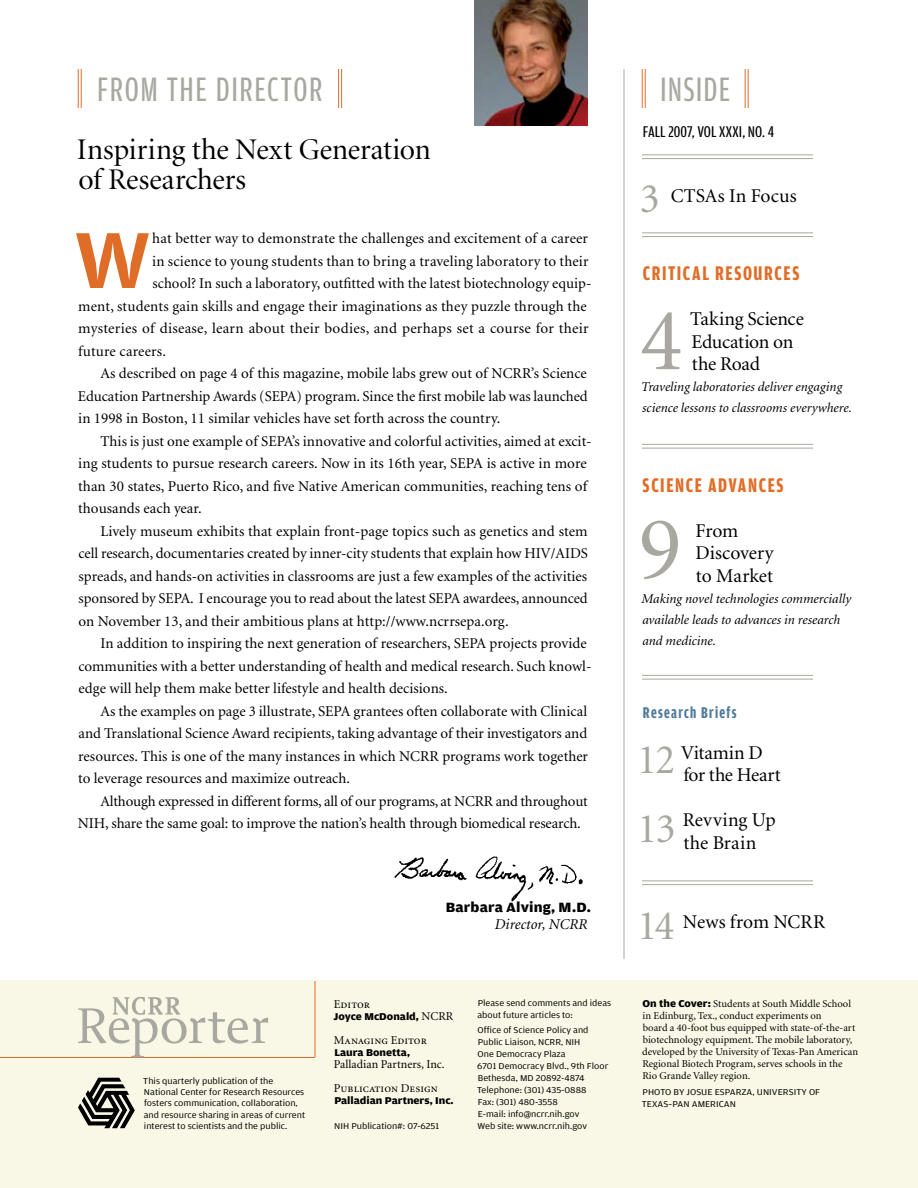
<style>
.page{position:relative;width:918px;height:1188px;background:#fff}
.page>*{position:absolute;margin:0;border:0;box-sizing:border-box;transform-origin:0 0}
.t1{font:90px "Minion";color:#a8a8a0}
.t2{font:500 84.15px "Amplitude Wide";color:#e06d27}
.t3{font:42px/68.8px "Minion";color:#a8a8a0}
.t4{font:36px "Amplitude Comp";letter-spacing:.04em;color:#a8a8a0}
.t5{font:30px/30px "Minion Display";color:#000}
.t6{font:700 21px "Amplitude Comp";letter-spacing:.075em;color:#e06d27}
.t7{font:19.5px/22.5px "Minion";letter-spacing:-.005em;color:#000}
.t8{font:16.5px "Amplitude Comp";color:#000;scale:1.1 1}
.t9{font:700 16.5px "Amplitude Comp";letter-spacing:.08em;color:#507a9a}
.t10{font:15px "Minion";color:#000}
.t11{font:15px "Minion";letter-spacing:.02em;color:#000}
.t12{font:italic 15px "Minion";color:#000}
.t13{font:700 14.25px "Amplitude Wide";letter-spacing:.01em;color:#000}
.t14{font:italic 13.5px/21px "Minion";color:#000}
.t15{font:12px "Minion Regular SC";color:#000}
.t16{font:12px "Minion";color:#000}
.t17{font:10.5px/12px "Minion";color:#000}
.t18{font:700 10.5px "Amplitude Wide";color:#000}
.t19{font:9px/12px "Amplitude Wide";color:#000}
.s1{font-family:"Minion";font-weight:400;font-size:12px}
.s2{font-family:"Amplitude Wide";font-weight:700}
</style>
<div class="page">
<hr style="left:624px;top:69px;width:1px;height:890px;background:#a8a8a0">
<hr style="left:78px;top:69px;width:1px;height:39px;background:#e06d27">
<hr style="left:81px;top:69px;width:1px;height:39px;background:#e06d27">
<hr style="left:338px;top:69px;width:1px;height:39px;background:#e06d27">
<hr style="left:341px;top:69px;width:1px;height:39px;background:#e06d27">
<div style="left:0;top:981px;width:918px;height:207px;background:#f9f7e5"></div>
<hr style="left:315px;top:981px;width:1px;height:77px;background:#e06d27">
<hr style="left:0;top:1057px;width:315px;height:1px;background:#e06d27">
<svg style="left:78px;top:997px;width:190px;height:60px"></svg>
<svg style="left:78px;top:1078px;width:57px;height:50px"></svg>
<img style="left:475px;top:0;width:113px;height:126px">
<hr style="left:642px;top:69px;width:1px;height:39px;background:#e06d27">
<hr style="left:645px;top:69px;width:1px;height:39px;background:#e06d27">
<hr style="left:745px;top:69px;width:1px;height:39px;background:#e06d27">
<hr style="left:748px;top:69px;width:1px;height:39px;background:#e06d27">
<img style="left:394px;top:856px;width:189px;height:46px">
<hr style="left:642px;top:154px;width:171px;height:1px;background:#a8a8a0">
<hr style="left:642px;top:158px;width:171px;height:1px;background:#a8a8a0">
<hr style="left:642px;top:232px;width:171px;height:1px;background:#a8a8a0">
<hr style="left:642px;top:236px;width:171px;height:1px;background:#a8a8a0">
<hr style="left:642px;top:444px;width:171px;height:1px;background:#a8a8a0">
<hr style="left:642px;top:448px;width:171px;height:1px;background:#a8a8a0">
<hr style="left:642px;top:675px;width:171px;height:1px;background:#a8a8a0">
<hr style="left:642px;top:679px;width:171px;height:1px;background:#a8a8a0">
<hr style="left:642px;top:880px;width:171px;height:1px;background:#a8a8a0">
<hr style="left:642px;top:884px;width:171px;height:1px;background:#a8a8a0">
<h3 class="t4" style="left:97px;top:70px;width:227px">FROM THE DIRECTOR</h3>
<h3 class="t5" style="left:77px;top:136px;width:355px">Inspiring the Next Generation of Researchers</h3>
<h2 class="t2" style="left:74px;top:214px;width:78px">W</h2>
<p class="t10" style="left:152px;top:231px;width:437px">hat better way to demonstrate the challenges and excitement of a career</p>
<p class="t10" style="left:152px;top:253px;width:438px">in science to young students than to bring a traveling laboratory to their</p>
<p class="t10" style="left:153px;top:276px;width:441px">school? In such a laboratory, outfitted with the latest biotechnology equip-</p>
<p class="t10" style="left:78px;top:298px;width:510px">ment, students gain skills and engage their imaginations as they puzzle through the</p>
<p class="t11" style="left:78px;top:321px;width:512px">mysteries of disease, learn about their bodies, and perhaps set a course for their</p>
<p class="t10" style="left:78px;top:343px;width:89px">future careers.</p>
<p class="t10" style="left:101px;top:366px;width:488px">As described on page 4 of this magazine, mobile labs grew out of NCRR’s Science</p>
<p class="t10" style="left:78px;top:388px;width:511px">Education Partnership Awards (SEPA) program. Since the first mobile lab was launched</p>
<p class="t10" style="left:78px;top:411px;width:424px">in 1998 in Boston, 11 similar vehicles have set forth across the country.</p>
<p class="t10" style="left:101px;top:433px;width:493px">This is just one example of SEPA’s innovative and colorful activities, aimed at excit-</p>
<p class="t10" style="left:78px;top:456px;width:510px">ing students to pursue research careers. Now in its 16th year, SEPA is active in more</p>
<p class="t10" style="left:78px;top:478px;width:511px">than 30 states, Puerto Rico, and five Native American communities, reaching tens of</p>
<p class="t10" style="left:78px;top:501px;width:125px">thousands each year.</p>
<p class="t10" style="left:101px;top:523px;width:488px">Lively museum exhibits that explain front-page topics such as genetics and stem</p>
<p class="t10" style="left:78px;top:546px;width:511px">cell research, documentaries created by inner-city students that explain how HIV/AIDS</p>
<p class="t10" style="left:79px;top:568px;width:510px">spreads, and hands-on activities in classrooms are just a few examples of the activities</p>
<p class="t10" style="left:79px;top:591px;width:511px">sponsored by SEPA. I encourage you to read about the latest SEPA awardees, announced</p>
<p class="t10" style="left:78px;top:613px;width:432px">on November 13, and their ambitious plans at http://www.ncrrsepa.org.</p>
<p class="t10" style="left:100px;top:636px;width:488px">In addition to inspiring the next generation of researchers, SEPA projects provide</p>
<p class="t10" style="left:78px;top:658px;width:515px">communities with a better understanding of health and medical research. Such knowl-</p>
<p class="t10" style="left:79px;top:681px;width:371px">edge will help them make better lifestyle and health decisions.</p>
<p class="t10" style="left:101px;top:703px;width:488px">As the examples on page 3 illustrate, SEPA grantees often collaborate with Clinical</p>
<p class="t10" style="left:79px;top:726px;width:510px">and Translational Science Award recipients, taking advantage of their investigators and</p>
<p class="t10" style="left:78px;top:748px;width:511px">resources. This is one of the many instances in which NCRR programs work together</p>
<p class="t10" style="left:78px;top:771px;width:273px">to leverage resources and maximize outreach.</p>
<p class="t10" style="left:100px;top:793px;width:489px">Although expressed in different forms, all of our programs, at NCRR and throughout</p>
<p class="t10" style="left:78px;top:816px;width:504px">NIH, share the same goal: to improve the nation’s health through biomedical research.</p>
<p class="t19" style="left:143px;top:1076px;width:163px;line-height:11.1px">This quarterly publication of the National Center for Research Resources fosters communication, collaboration, and resource sharing in areas of current interest to scientists and the public.</p>
<p class="t13" style="left:446px;top:900px;width:146px">Barbara Alving, M.D.</p>
<p class="t12" style="left:495px;top:917px;width:94px">Director, NCRR</p>
<p class="t15" style="left:334px;top:998px;width:38px">Editor</p>
<p class="t18" style="left:334px;top:1011px;width:121px">Joyce McDonald, <span class="s1">NCRR</span></p>
<p class="t15" style="left:334px;top:1034px;width:95px">Managing Editor</p>
<p class="t18" style="left:334px;top:1047px;width:77px">Laura Bonetta,</p>
<p class="t16" style="left:334px;top:1058px;width:112px">Palladian Partners, Inc.</p>
<p class="t15" style="left:334px;top:1082px;width:106px">Publication Design</p>
<p class="t18" style="left:334px;top:1095px;width:121px">Palladian Partners, Inc.</p>
<p class="t19" style="left:334px;top:1120px;width:106px">NIH Publication#: 07-6251</p>
<p class="t19" style="left:478px;top:997px;width:135px">Please send comments and ideas about future articles to:</p>
<p class="t19" style="left:477px;top:1024px;width:133px">Office of Science Policy and<br>Public Liaison, NCRR, NIH<br>One Democracy Plaza<br>6701 Democracy Blvd., 9th Floor<br>Bethesda, MD 20892-4874<br>Telephone: (301) 435-0888<br>Fax: (301) 480-3558<br>E-mail: info@ncrr.nih.gov<br>Web site: www.ncrr.nih.gov</p>
<h3 class="t4" style="left:660px;top:70px;width:72px">INSIDE</h3>
<p class="t8" style="left:643px;top:123px;width:121px">FALL 2007, VOL XXXI, NO. 4</p>
<h3 class="t3" style="left:640px;top:165px;width:22px">3</h3>
<h3 class="t7" style="left:671px;top:186px;width:128px">CTSAs In Focus</h3>
<h3 class="t6" style="left:643px;top:262px;width:158px">CRITICAL RESOURCES</h3>
<h3 class="t7" style="left:690px;top:309px;width:115px">Taking Science<br>Education on the Road</h3>
<p class="t14" style="left:641px;top:377px;width:212px">Traveling laboratories deliver engaging science lessons to classrooms everywhere.</p>
<h1 class="t1" style="left:640px;top:296px;width:45px">4</h1>
<h3 class="t6" style="left:643px;top:474px;width:134px">SCIENCE ADVANCES</h3>
<h3 class="t7" style="left:695px;top:520px;width:80px">From<br>Discovery to Market</h3>
<p class="t14" style="left:642px;top:589px;width:211px">Making novel technologies commercially available leads to advances in research and medicine.</p>
<h1 class="t1" style="left:638px;top:505px;width:45px">9</h1>
<p class="t9" style="left:643px;top:704px;width:95px">RESEARCH BRIEFS</p>
<h3 class="t7" style="left:681px;top:742px;width:101px">Vitamin D for the Heart</h3>
<h3 class="t7" style="left:683px;top:810px;width:95px">Revving Up the Brain</h3>
<h3 class="t3" style="left:637px;top:726px;width:40px">12<br>13</h3>
<h3 class="t3" style="left:637px;top:893px;width:39px">14</h3>
<h3 class="t7" style="left:683px;top:912px;width:144px">News from NCRR</h3>
<p class="t17" style="left:642px;top:998px;width:217px"><span class="s2">On the Cover:</span> Students at South Middle School in Edinburg, Tex., conduct experiments on<br>board a 40-foot bus equipped with state-of-the-art biotechnology equipment. The mobile laboratory, developed by the University of Texas-Pan American Regional Biotech Program, serves schools in the Rio Grande Valley region.</p>
<p class="t19" style="left:643px;top:1087px;width:54px">PHOTO BY Josue</p>
<p class="t19" style="left:715px;top:1087px;width:69px">Esparza, University</p>
<p class="t19" style="left:809px;top:1087px;width:7px">of</p>
<p class="t19" style="left:642px;top:1098px;width:57px">Texas–Pan Americ</p>
<p class="t19" style="left:724px;top:1098px;width:12px">an</p>
</div>
